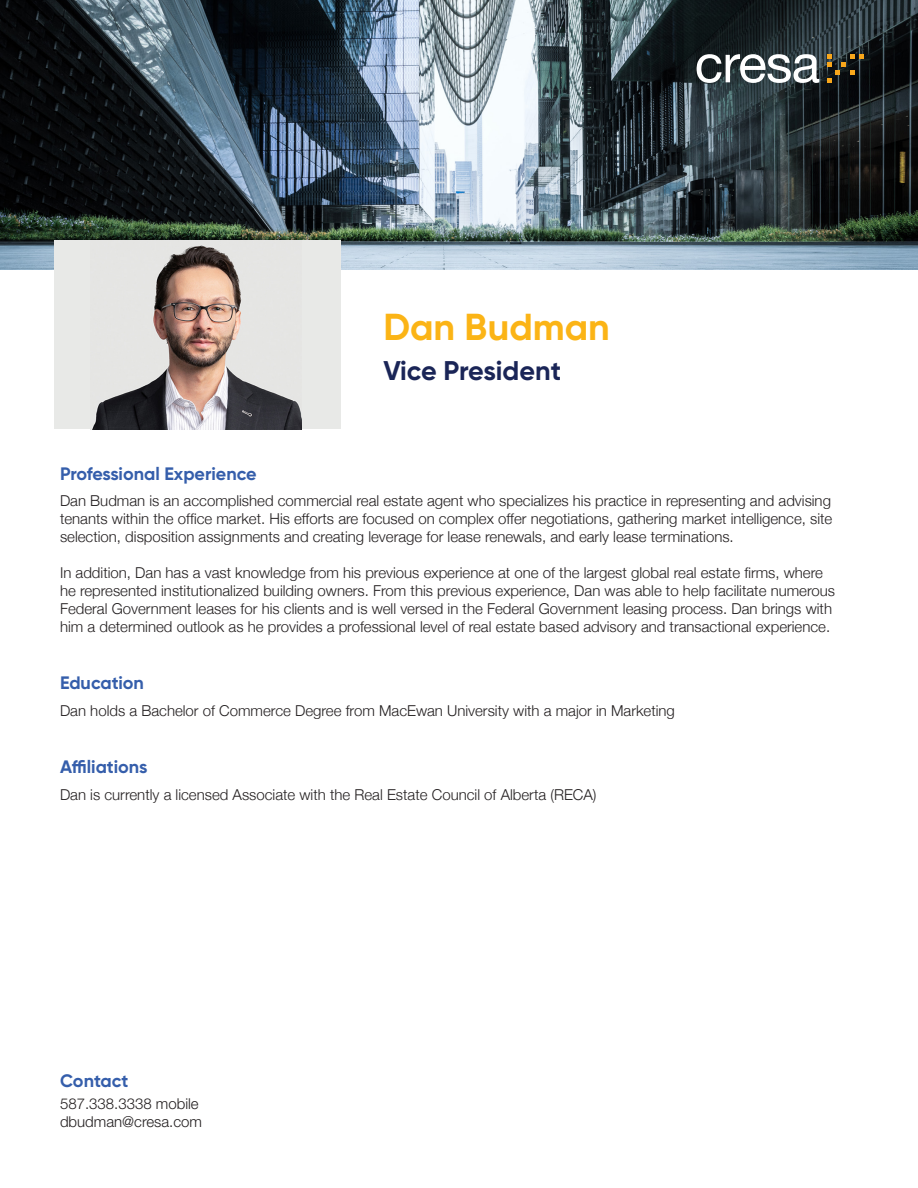
<style>
.page{position:relative;width:918px;height:1188px;background:#fff}
.page>*{position:absolute;margin:0;border:0;box-sizing:border-box;transform-origin:0 0}
.t1{font:700 37.5px "Gilroy";color:#fbb416}
.t2{font:700 27px "Gilroy";letter-spacing:-.005em;color:#1a2557}
.t3{font:700 18px "Gilroy";color:#355eab}
.t4{font:300 15px/18px "Helvetica Neue";color:#231f20;text-align:justify}
.t5{font:300 15px "Helvetica Neue LT Std";color:#231f20}
</style>
<div class="page">
<img style="left:0;top:0;width:918px;height:270px">
<svg style="left:697px;top:54px;width:122px;height:29px"></svg>
<svg style="left:827px;top:54px;width:37px;height:29px"></svg>
<div style="left:54px;top:240px;width:286px;height:189px;background:#e8e9e7"></div>
<img style="left:92px;top:245px;width:210px;height:184px">
<p class="t1" style="left:383px;top:304px;width:228px">Dan Budman</p>
<p class="t2" style="left:383px;top:354px;width:179px">Vice President</p>
<p class="t3" style="left:60px;top:462px;width:198px">Professional Experience</p>
<p class="t4" style="left:60px;top:492px;width:774px">Dan Budman is an accomplished commercial real estate agent who specializes his practice in representing and advising tenants within the office market. His efforts are focused on complex offer negotiations, gathering market intelligence, site selection, disposition assignments and creating leverage for lease renewals, and early lease terminations.</p>
<p class="t4" style="left:60px;top:564px;width:777px;text-align:left">In addition, Dan has a vast knowledge from his previous experience at one of the largest global real estate firms, where he represented institutionalized building owners. From this previous experience, Dan was able to help facilitate numerous Federal Government leases for his clients and is well versed in the Federal Government leasing process. Dan brings with him a determined outlook as he provides a professional level of real estate based advisory and transactional experience.</p>
<p class="t3" style="left:60px;top:672px;width:86px">Education</p>
<p class="t4" style="left:60px;top:701px;width:616px">Dan holds a Bachelor of Commerce Degree from MacEwan University with a major in Marketing</p>
<p class="t3" style="left:60px;top:756px;width:89px">Affiliations</p>
<p class="t4" style="left:60px;top:785px;width:538px">Dan is currently a licensed Associate with the Real Estate Council of Alberta (RECA)</p>
<p class="t3" style="left:60px;top:1069px;width:70px">Contact</p>
<p class="t5" style="left:60px;top:1095px;width:140px">587.338.3338 mobile</p>
<p class="t5" style="left:60px;top:1113px;width:144px">dbudman@cresa.com</p>
</div>
